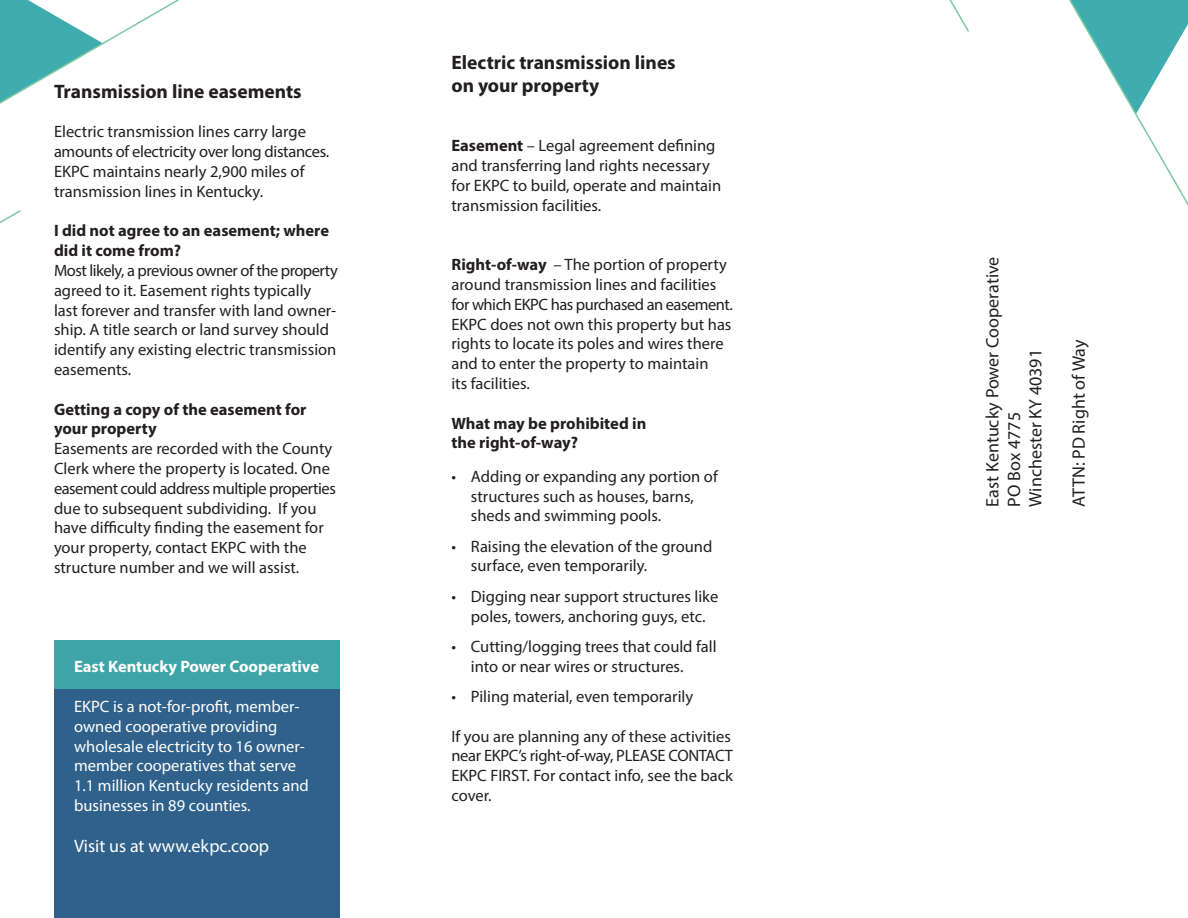
<style>
.page{position:relative;width:1188px;height:918px;background:#fff}
.page>*{position:absolute;margin:0;border:0;box-sizing:border-box;transform-origin:0 0}
.t1{font:700 19.5px "Myriad Pro";color:#231f20}
.t2{font:18px "Myriad Pro";color:#231f20}
.t3{font:18px "Myriad Pro";color:#fff}
.t4{font:16.5px/19.8px "Myriad Pro";color:#231f20}
.t5{font:16.5px/19.8px "Myriad Pro";color:#fff}
.t6{font:700 16.5px/19.8px "Myriad Pro";color:#231f20}
.t7{font:700 16.5px "Myriad Pro";color:#fff}
.s1{font-weight:700}
</style>
<div class="page">
<svg style="left:949px;top:0;width:20px;height:32px"></svg>
<svg style="left:1069px;top:0;width:119px;height:206px"></svg>
<svg style="left:0;top:210px;width:21px;height:13px"></svg>
<svg style="left:0;top:0;width:180px;height:104px"></svg>
<div style="left:54px;top:640px;width:285px;height:278px;background:#2f618b"></div>
<div style="left:54px;top:640px;width:285px;height:48px;background:#3fa4a8"></div>
<p class="t1" style="left:54px;top:78px;width:249px">Transmission line easements</p>
<p class="t4" style="left:54px;top:122px;width:277px">Electric transmission lines carry large amounts of electricity over long distances.<br>EKPC maintains nearly 2,900 miles of transmission lines in Kentucky.</p>
<p class="t6" style="left:54px;top:220px;width:277px">I did not agree to an easement; where did it come from?</p>
<p class="t4" style="left:54px;top:260px;width:285px">Most likely, a previous owner of the property agreed to it. Easement rights typically last forever and transfer with land owner&shy;ship. A title search or land survey should identify any existing electric transmission easements.</p>
<p class="t6" style="left:54px;top:399px;width:254px">Getting a copy of the easement for your property</p>
<p class="t4" style="left:54px;top:438px;width:283px">Easements are recorded with the County Clerk where the property is located. One easement could address multiple properties due to subsequent subdividing. If you have difficulty finding the easement for your property, contact EKPC with the structure number and we will assist.</p>
<p class="t7" style="left:74px;top:656px;width:247px">East Kentucky Power Cooperative</p>
<p class="t5" style="left:74px;top:696px;width:236px">EKPC is a not-for-profit, member&shy;owned cooperative providing wholesale electricity to 16 owner&shy;member cooperatives that serve<br>1.1 million Kentucky residents and businesses in 89 counties.</p>
<p class="t3" style="left:74px;top:835px;width:197px">Visit us at www.ekpc.coop</p>
<p class="t1" style="left:451px;top:49px;width:226px">Electric transmission lines</p>
<p class="t1" style="left:451px;top:73px;width:149px">on your property</p>
<p class="t4" style="left:451px;top:136px;width:271px"><span class="s1">Easement</span> – Legal agreement defining and transferring land rights necessary for EKPC to build, operate and maintain transmission facilities.</p>
<p class="t4" style="left:451px;top:255px;width:283px"><span class="s1">Right-of-way</span> – The portion of property around transmission lines and facilities for which EKPC has purchased an easement.<br>EKPC does not own this property but has rights to locate its poles and wires there and to enter the property to maintain</p>
<p class="t4" style="left:451px;top:373px;width:80px">its facilities.</p>
<p class="t6" style="left:451px;top:413px;width:196px">What may be prohibited in</p>
<p class="t6" style="left:451px;top:432px;width:128px">the right-of-way?</p>
<p class="t4" style="left:451px;top:466px;width:268px">• Adding or expanding any portion of</p>
<p class="t4" style="left:471px;top:486px;width:224px">structures such as houses, barns,</p>
<p class="t4" style="left:471px;top:506px;width:192px">sheds and swimming pools.</p>
<p class="t4" style="left:451px;top:536px;width:262px">• Raising the elevation of the ground</p>
<p class="t4" style="left:471px;top:556px;width:178px">surface, even temporarily.</p>
<p class="t4" style="left:451px;top:586px;width:268px">• Digging near support structures like</p>
<p class="t4" style="left:471px;top:606px;width:236px">poles, towers, anchoring guys, etc.</p>
<p class="t4" style="left:451px;top:636px;width:267px">• Cutting/logging trees that could fall</p>
<p class="t4" style="left:471px;top:656px;width:214px">into or near wires or structures.</p>
<p class="t4" style="left:451px;top:686px;width:243px">• Piling material, even temporarily</p>
<p class="t4" style="left:451px;top:726px;width:283px">If you are planning any of these activities near EKPC’s right-of-way, PLEASE CONTACT EKPC FIRST. For contact info, see the back cover.</p>
<p class="t2" style="left:981px;top:507px;width:252px;rotate:-90deg">East Kentucky Power Cooperative</p>
<p class="t2" style="left:1003px;top:507px;width:96px;rotate:-90deg">PO Box 4775</p>
<p class="t2" style="left:1025px;top:507px;width:159px;rotate:-90deg">Winchester KY 40391</p>
<p class="t2" style="left:1068px;top:507px;width:168px;rotate:-90deg">ATTN: PD Right of Way</p>
</div>
